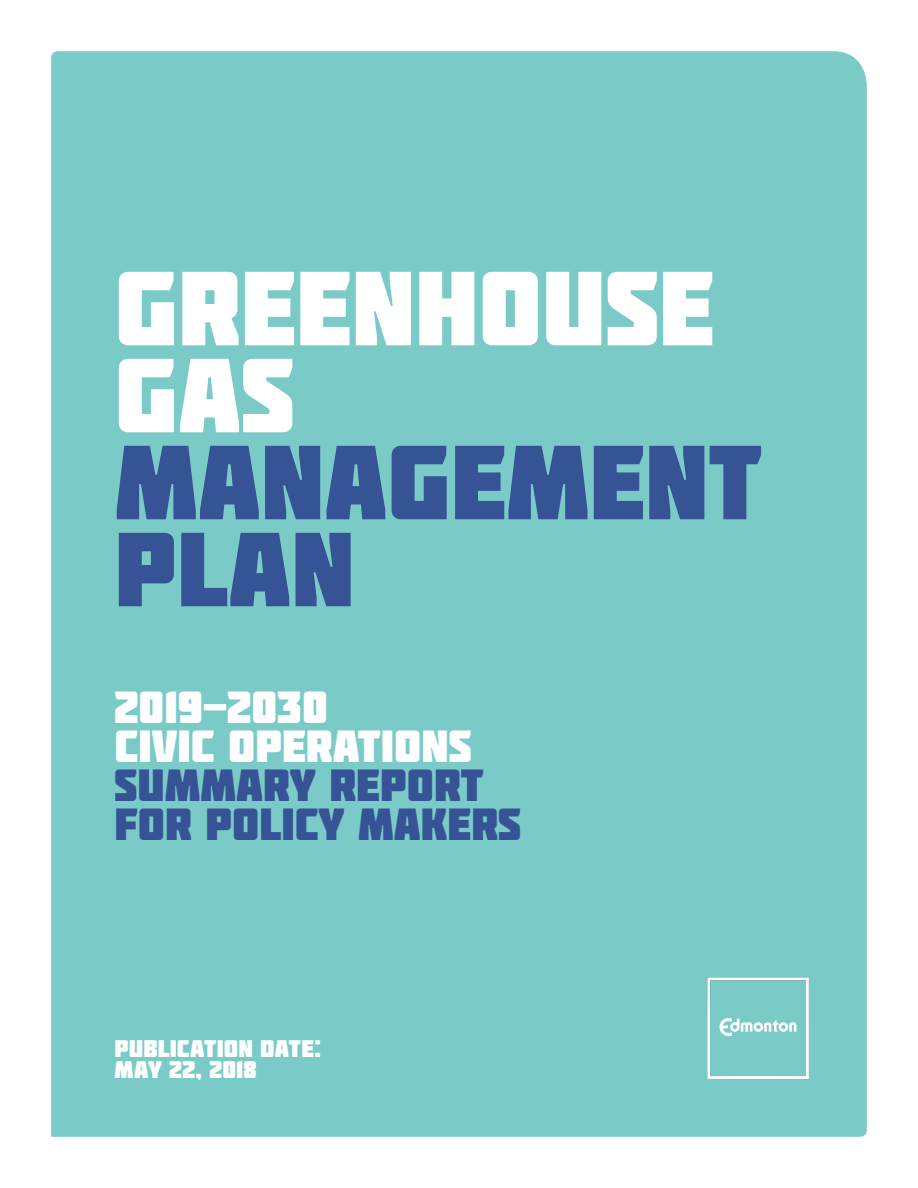
<style>
.page{position:relative;width:918px;height:1188px;background:#fff}
.page>*{position:absolute;margin:0;border:0;box-sizing:border-box;transform-origin:0 0}
.t1{font:105px/87px "Molot DDB Regular";color:#fff}
.t2{font:105px "Molot DDB Regular";color:#365395}
.t3{font:45px/39px "Molot DDB Regular";color:#365395}
.t4{font:45px/39px "Molot DDB Regular";color:#fff}
.Subhead{font:24px/21px "Molot DDB Regular";letter-spacing:.005em;color:#fff}
.s1{color:#365395}
</style>
<div class="page">
<div style="left:51px;top:51px;width:816px;height:1086px;background:#7acbc7"></div>
<svg style="left:707px;top:977px;width:102px;height:102px;background:#8dd1ce"></svg>
<p class="t1" style="left:115px;top:263px;width:649px">GREENHOUSE<br>GAS<br><span class="s1">MANAGEMENT</span></p>
<p class="t2" style="left:115px;top:507px;width:242px">PLAN</p>
<p class="t4" style="left:115px;top:687px;width:358px">2019-2030<br>CIVIC OPERATIONS</p>
<p class="t3" style="left:115px;top:765px;width:408px">SUMMARY REPORT<br>FOR POLICY MAKERS</p>
<p class="Subhead" style="left:115px;top:1038px;width:208px">PUBLICATION DATE:<br>MAY 22, 2018</p>
</div>
